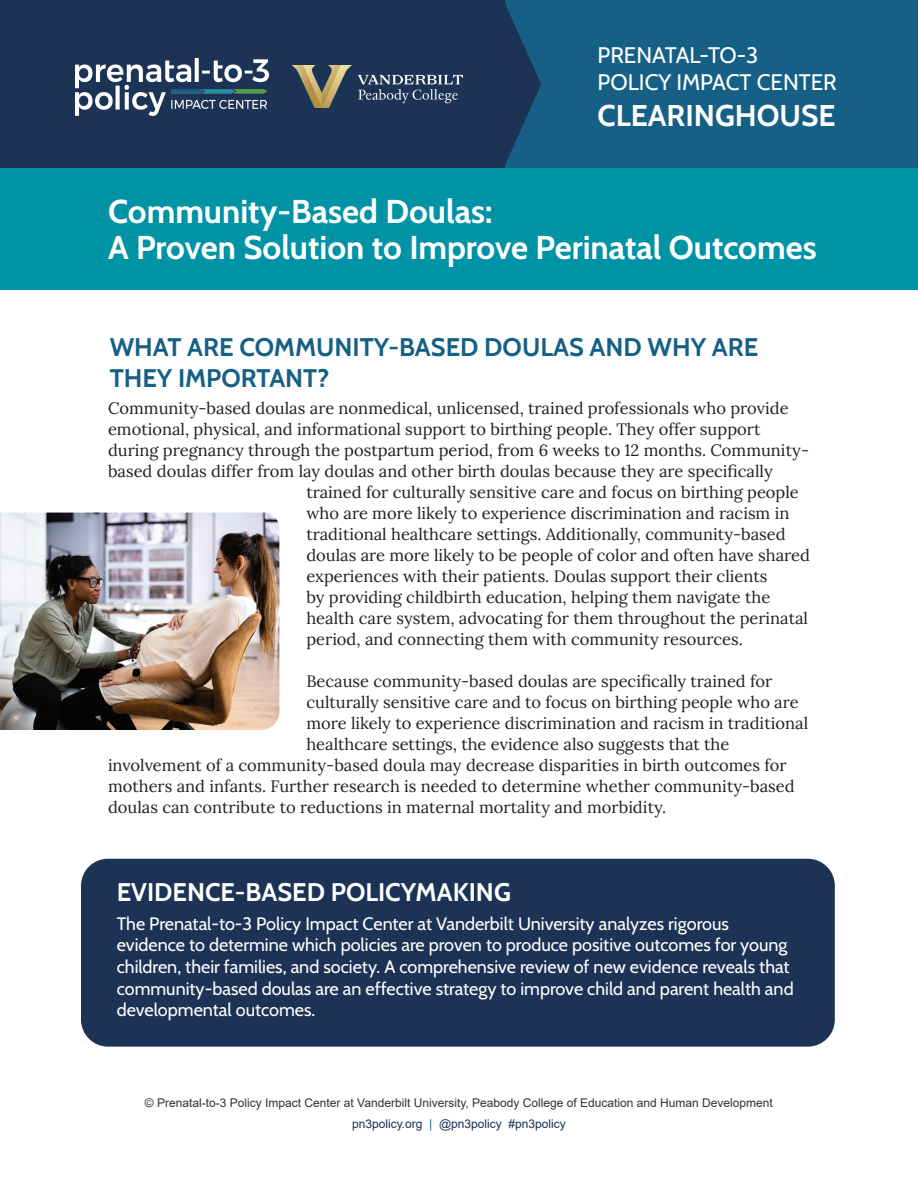
<style>
.page{position:relative;width:918px;height:1188px;background:#fff}
.page>*{position:absolute;margin:0;border:0;box-sizing:border-box;transform-origin:0 0}
.t1{font:700 33px/36px "Cabin";color:#fff}
.t2{font:700 30px "Cabin";color:#fff}
.t3{font:700 25.5px/30.6px "Cabin";color:#166086}
.t4{font:700 25.5px "Cabin";color:#fff}
.t5{font:22.5px/27px "Cabin";color:#fff}
.t6{font:18px/21.6px "Cabin";color:#fff}
.t7{font:16.5px "Lora";color:#231f20}
.t8{font:12px/21.1px "Arial";color:#313131;text-align:center}
.s1{color:#143153}
.s2{color:#166086}
</style>
<div class="page">
<div style="left:81px;top:859px;width:754px;height:188px;background:#1d3355;border-radius:27px"></div>
<div style="left:0;top:165px;width:918px;height:124px;background:#0092a5"></div>
<div style="left:0;top:0;width:918px;height:168px;background:#166086"></div>
<div style="left:0;top:0;width:505px;height:168px;background:#1d3355"></div>
<img style="left:76px;top:59px;width:193px;height:57px">
<img style="left:293px;top:65px;width:169px;height:43px">
<svg style="left:505px;top:4px;width:36px;height:161px"></svg>
<img style="left:0;top:513px;width:279px;height:217px">
<h3 class="t5" style="left:598px;top:40px;width:241px">PRENATAL-TO-3<br>POLICY IMPACT CENTER</h3>
<h2 class="t2" style="left:598px;top:92px;width:240px">CLEARINGHOUSE</h2>
<h1 class="t1" style="left:108px;top:191px;width:710px">Community-Based Doulas:<br>A Proven Solution to Improve Perinatal Outcomes</h1>
<h3 class="t3" style="left:110px;top:330px;width:650px">WHAT ARE COMMUNITY-BASED DOULAS AND WHY ARE<br>THEY IMPORTANT?</h3>
<p class="t7" style="left:108px;top:396px;width:682px">Community-based doulas are nonmedical, unlicensed, trained professionals who provide</p>
<p class="t7" style="left:108px;top:417px;width:654px">emotional, physical, and informational support to birthing people. They offer support</p>
<p class="t7" style="left:108px;top:438px;width:703px">during pregnancy through the postpartum period, from 6 weeks to 12 months. Community-</p>
<p class="t7" style="left:108px;top:459px;width:666px">based doulas differ from lay doulas and other birth doulas because they are specifically</p>
<p class="t7" style="left:306px;top:480px;width:494px">trained for culturally sensitive care and focus on birthing people</p>
<p class="t7" style="left:306px;top:501px;width:484px">who are more likely to experience discrimination and racism in</p>
<p class="t7" style="left:306px;top:522px;width:481px">traditional healthcare settings. Additionally, community-based</p>
<p class="t7" style="left:306px;top:543px;width:505px">doulas are more likely to be people of color and often have shared</p>
<p class="t7" style="left:306px;top:564px;width:462px">experiences with their patients. Doulas support their clients</p>
<p class="t7" style="left:306px;top:585px;width:465px">by providing childbirth education, helping them navigate the</p>
<p class="t7" style="left:306px;top:606px;width:503px">health care system, advocating for them throughout the perinatal</p>
<p class="t7" style="left:306px;top:627px;width:438px">period, and connecting them with community resources.</p>
<p class="t7" style="left:306px;top:669px;width:468px">Because community-based doulas are specifically trained for</p>
<p class="t7" style="left:306px;top:690px;width:494px">culturally sensitive care and to focus on birthing people who are</p>
<p class="t7" style="left:306px;top:711px;width:503px">more likely to experience discrimination and racism in traditional</p>
<p class="t7" style="left:306px;top:732px;width:424px">healthcare settings, the evidence also suggests that the</p>
<p class="t7" style="left:108px;top:753px;width:680px">involvement of a community-based doula may decrease disparities in birth outcomes for</p>
<p class="t7" style="left:108px;top:774px;width:688px">mothers and infants. Further research is needed to determine whether community-based</p>
<p class="t7" style="left:108px;top:795px;width:560px">doulas can contribute to reductions in maternal mortality and morbidity.</p>
<h3 class="t4" style="left:117px;top:872px;width:396px">EVIDENCE-BASED POLICYMAKING</h3>
<p class="t6" style="left:117px;top:911px;width:678px">The Prenatal-to-3 Policy Impact Center at Vanderbilt University analyzes rigorous evidence to determine which policies are proven to produce positive outcomes for young children, their families, and society. A comprehensive review of new evidence reveals that community-based doulas are an effective strategy to improve child and parent health and developmental outcomes.</p>
<p class="t8" style="left:145px;top:1092px;width:630px">© Prenatal-to-3 Policy Impact Center at Vanderbilt University, Peabody College of Education and Human Development <span class="s1">pn3policy.org</span> <span class="s2">|</span> <span class="s1">@pn3policy #pn3policy</span></p>
</div>
